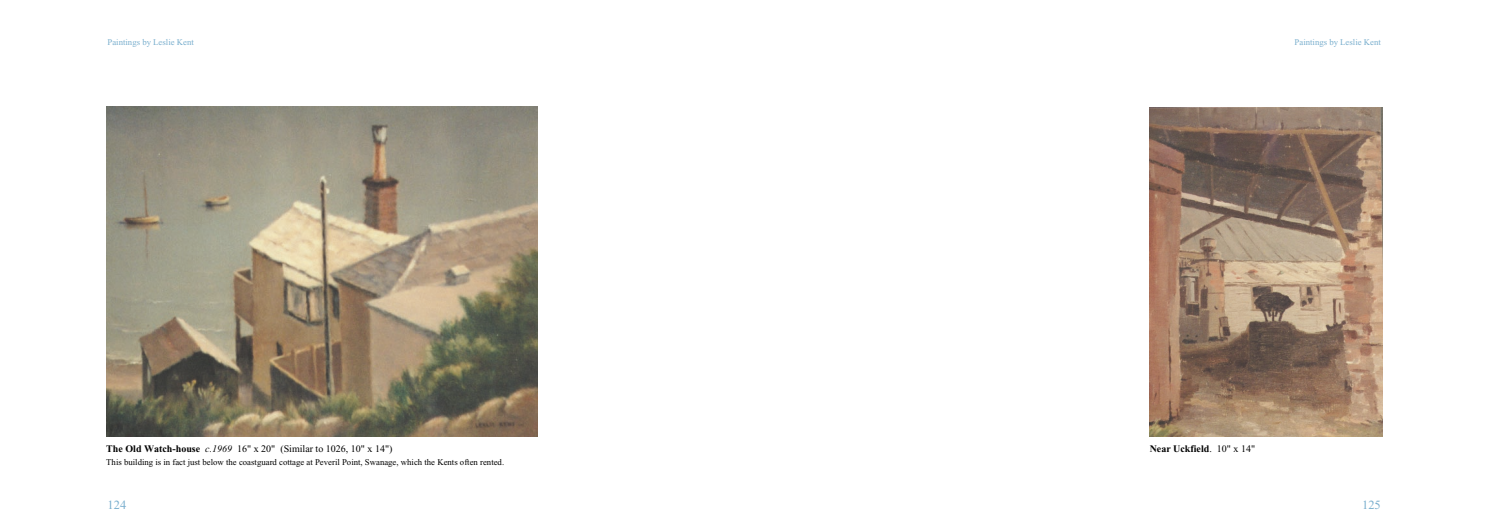
<style>
.page{position:relative;width:1489px;height:527px;background:#fff}
.page>*{position:absolute;margin:0;border:0;box-sizing:border-box;transform-origin:0 0}
.t1{font:12.5px "Times New Roman";color:#7aafce}
.t2{font:10px "Times New Roman";color:#000}
.t3{font:700 10px "Times New Roman";color:#000}
.t4{font:8.75px "Times New Roman";color:#000}
.t5{font:8.75px "Times New Roman";color:#7aafce}
.s1{font-weight:700}
.s2{font-style:italic}
.s3{font-weight:400}
</style>
<div class="page">
<img style="left:106px;top:106px;width:431px;height:330px">
<img style="left:1150px;top:107px;width:232px;height:329px">
<p class="t5" style="left:108px;top:39px;width:88px">Paintings by Leslie Kent</p>
<p class="t5" style="left:1294px;top:39px;width:88px">Paintings by Leslie Kent</p>
<p class="t2" style="left:106px;top:445px;width:288px"><span class="s1">The Old Watch-house</span> <span class="s2">c.1969</span> 16" x 20" (Similar to 1026, 10" x 14")</p>
<p class="t4" style="left:106px;top:458px;width:399px">This building is in fact just below the coastguard cottage at Peveril Point, Swanage, which the Kents often rented.</p>
<p class="t3" style="left:1150px;top:445px;width:107px">Near Uckfield<span class="s3">. 10" x 14"</span></p>
<h1 class="t1" style="left:108px;top:500px;width:20px">124</h1>
<h1 class="t1" style="left:1362px;top:500px;width:20px">125</h1>
</div>
